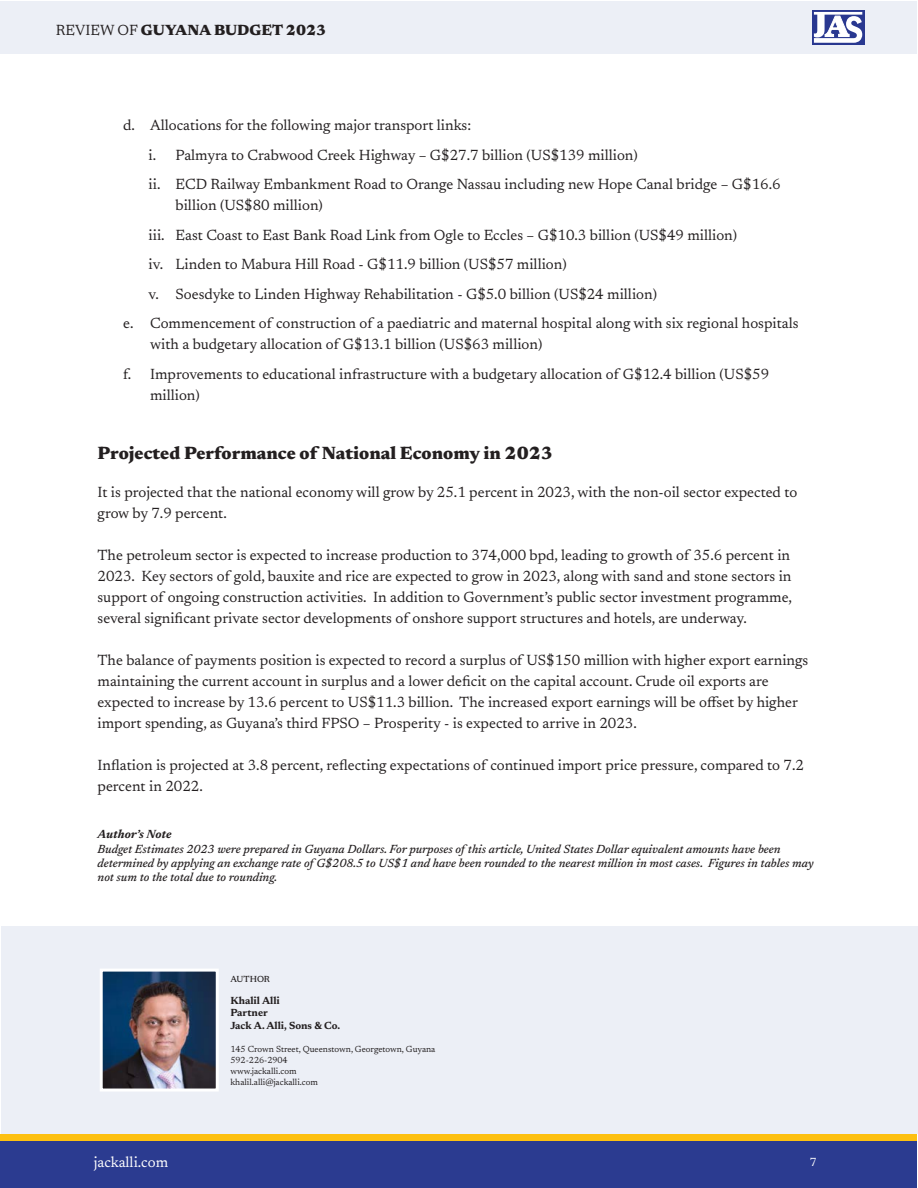
<style>
.page{position:relative;width:918px;height:1188px;background:#fff}
.page>*{position:absolute;margin:0;border:0;box-sizing:border-box;transform-origin:0 0}
.heading{font:800 18px "Newsreader 16 pt";color:#231f20}
.body{font:15px/21px "Newsreader 16 pt";color:#231f20}
.t1{font:800 15px "Newsreader 16 pt";color:#231f20}
.t2{font:15px "Newsreader 16 pt";color:#fff}
.body-2{font:italic 500 12px/14.4px "Newsreader 16 pt";color:#231f20}
.body-3{font:italic 700 12px "Newsreader 16 pt";color:#231f20}
.t3{font:12px "Newsreader 16 pt";color:#fff}
.body-4{font:700 10.5px "Newsreader 16 pt";color:#231f20}
.body-5{font:9px "Newsreader 16 pt";color:#231f20}
.body-6{font:500 9px "Newsreader 16 pt";letter-spacing:-.01em;color:#231f20}
.s1{font-weight:400}
</style>
<div class="page">
<div style="left:1px;top:1141px;width:916px;height:46px;background:#2b3b90"></div>
<div style="left:1px;top:2px;width:916px;height:52px;background:#eceff6"></div>
<div style="left:812px;top:10px;width:52px;height:34px;background:#344296"></div>
<svg style="left:814px;top:12px;width:48px;height:31px"></svg>
<div style="left:1px;top:1134px;width:916px;height:7px;background:#fdc011"></div>
<div style="left:2px;top:926px;width:916px;height:208px;background:#eceff6"></div>
<img style="left:104px;top:973px;width:111px;height:115px">
<div style="left:100px;top:969px;width:119px;height:123px;border:3px solid #fff"></div>
<p class="t1" style="left:56px;top:20px;width:272px"><span class="s1">REVIEW OF</span> GUYANA BUDGET 2023</p>
<p class="body" style="left:123px;top:114px;width:350px">d. Allocations for the following major transport links:</p>
<p class="body" style="left:149px;top:143px;width:491px">i. Palmyra to Crabwood Creek Highway – G$27.7 billion (US$139 million)</p>
<p class="body" style="left:176px;top:173px;width:607px;text-indent:-27px">ii. ECD Railway Embankment Road to Orange Nassau including new Hope Canal bridge – G$16.6 billion (US$80 million)</p>
<p class="body" style="left:149px;top:223px;width:590px">iii. East Coast to East Bank Road Link from Ogle to Eccles – G$10.3 billion (US$49 million)</p>
<p class="body" style="left:149px;top:253px;width:420px">iv. Linden to Mabura Hill Road - G$11.9 billion (US$57 million)</p>
<p class="body" style="left:149px;top:282px;width:510px">v. Soesdyke to Linden Highway Rehabilitation - G$5.0 billion (US$24 million)</p>
<p class="body" style="left:150px;top:312px;width:650px;text-indent:-27px">e. Commencement of construction of a paediatric and maternal hospital along with six regional hospitals with a budgetary allocation of G$13.1 billion (US$63 million)</p>
<p class="body" style="left:150px;top:362px;width:621px;text-indent:-27px">f. Improvements to educational infrastructure with a budgetary allocation of G$12.4 billion (US$59 million)</p>
<p class="heading" style="left:98px;top:440px;width:457px">Projected Performance of National Economy in 2023</p>
<p class="body" style="left:98px;top:480px;width:701px">It is projected that the national economy will grow by 25.1 percent in 2023, with the non-oil sector expected to grow by 7.9 percent.</p>
<p class="body" style="left:98px;top:543px;width:696px">The petroleum sector is expected to increase production to 374,000 bpd, leading to growth of 35.6 percent in 2023. Key sectors of gold, bauxite and rice are expected to grow in 2023, along with sand and stone sectors in support of ongoing construction activities. In addition to Government’s public sector investment programme, several significant private sector developments of onshore support structures and hotels, are underway.</p>
<p class="body" style="left:98px;top:648px;width:712px">The balance of payments position is expected to record a surplus of US$150 million with higher export earnings maintaining the current account in surplus and a lower deficit on the capital account. Crude oil exports are expected to increase by 13.6 percent to US$11.3 billion. The increased export earnings will be offset by higher import spending, as Guyana’s third FPSO – Prosperity - is expected to arrive in 2023.</p>
<p class="body" style="left:98px;top:753px;width:708px">Inflation is projected at 3.8 percent, reflecting expectations of continued import price pressure, compared to 7.2 percent in 2022.</p>
<p class="body-3" style="left:98px;top:826px;width:75px">Author’s Note</p>
<p class="body-2" style="left:98px;top:841px;width:718px">Budget Estimates 2023 were prepared in Guyana Dollars. For purposes of this article, United States Dollar equivalent amounts have been determined by applying an exchange rate of G$208.5 to US$1 and have been rounded to the nearest million in most cases. Figures in tables may not sum to the total due to rounding.</p>
<p class="body-6" style="left:230px;top:973px;width:41px">AUTHOR</p>
<p class="body-4" style="left:230px;top:993px;width:51px">Khalil Alli</p>
<p class="body-4" style="left:230px;top:1005px;width:39px">Partner</p>
<p class="body-4" style="left:230px;top:1018px;width:111px">Jack A. Alli, Sons &amp; Co.</p>
<p class="body-5" style="left:230px;top:1043px;width:206px">145 Crown Street, Queenstown, Georgetown, Guyana</p>
<p class="body-5" style="left:230px;top:1054px;width:59px">592-226-2904</p>
<p class="body-5" style="left:230px;top:1064px;width:68px">www.jackalli.com</p>
<p class="body-5" style="left:230px;top:1075px;width:89px">khalil.alli@jackalli.com</p>
<p class="t2" style="left:94px;top:1151px;width:76px">jackalli.com</p>
<p class="t3" style="left:810px;top:1154px;width:8px">7</p>
</div>
